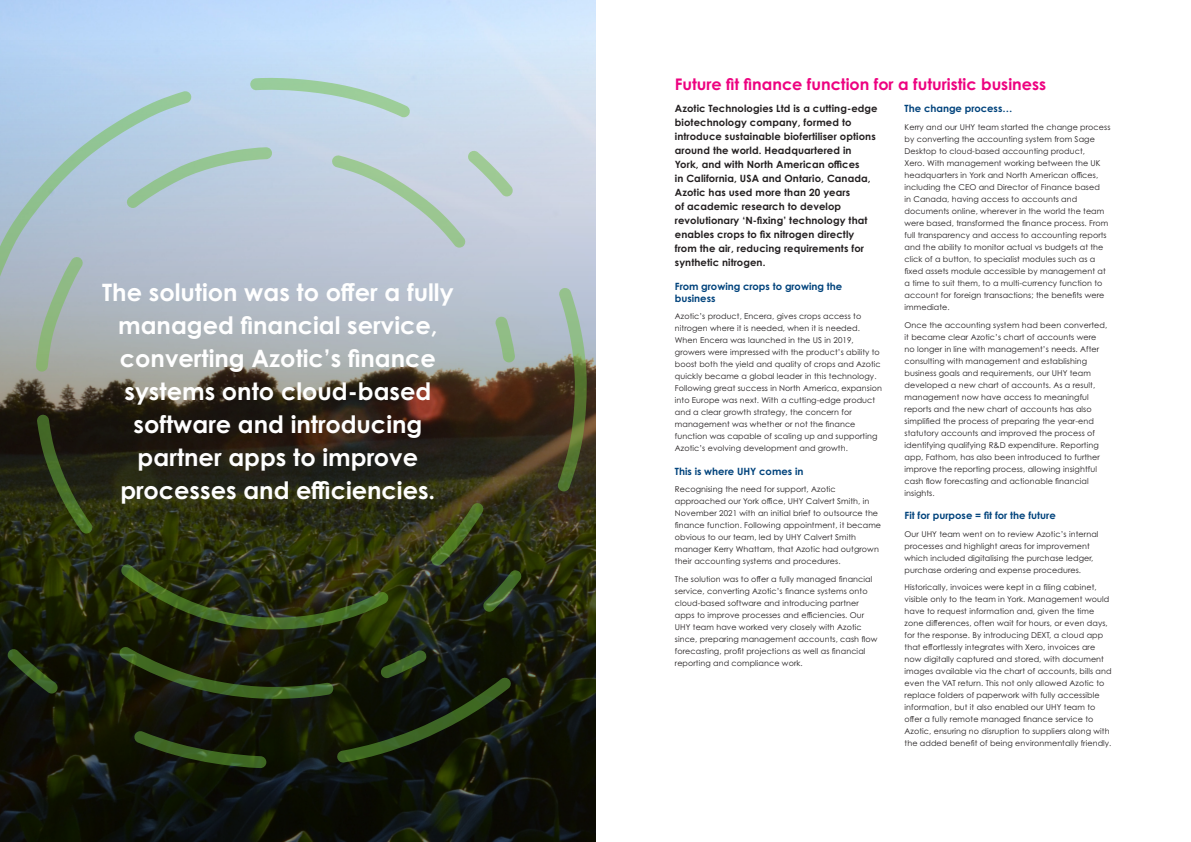
<style>
.page{position:relative;width:1191px;height:842px;background:#fff}
.page>*{position:absolute;margin:0;border:0;box-sizing:border-box;transform-origin:0 0}
.Pull_Quote_-_Large{font:700 24px/33px "Century Gothic Pro";color:#fff;text-align:center}
.Page_title_-_16pt{font:700 16px "Century Gothic Pro";color:#ed0280}
.Body_intro{font:700 10px/14px "Century Gothic Pro";letter-spacing:.01em;color:#231f20}
.Subtitle_-_10pt{font:700 10px/12px "Century Gothic Pro";color:#01437c}
.Body_Text{font:8px/12px "Century Gothic Pro";letter-spacing:.01em;color:#231f20}
</style>
<div class="page">
<svg style="left:0;top:37px;width:595px;height:805px;background:#43463d"></svg>
<svg style="left:37px;top:414px;width:56px;height:119px;background:#283114"></svg>
<svg style="left:120px;top:564px;width:269px;height:65px;background:#2c3813"></svg>
<svg style="left:430px;top:502px;width:92px;height:110px;background:#2e3616"></svg>
<svg style="left:557px;top:287px;width:30px;height:204px;background:#6c7558"></svg>
<svg style="left:0;top:78px;width:515px;height:294px;background:#b4c4ce"></svg>
<svg style="left:7px;top:648px;width:51px;height:45px;background:#202f15"></svg>
<svg style="left:119px;top:646px;width:392px;height:122px;background:#18210c"></svg>
<p class="Pull_Quote_-_Large" style="left:102px;top:276px;width:353px">The solution was to offer a fully managed financial service, converting Azotic’s finance systems onto cloud-based software and introducing partner apps to improve processes and efficiencies.</p>
<p class="Page_title_-_16pt" style="left:675px;top:74px;width:373px">Future fit finance function for a futuristic business</p>
<p class="Body_intro" style="left:675px;top:101px;width:204px">Azotic Technologies Ltd is a cutting-edge biotechnology company, formed to introduce sustainable biofertiliser options around the world. Headquartered in York, and with North American offices<br>in California, USA and Ontario, Canada, Azotic has used more than 20 years<br>of academic research to develop revolutionary ‘N-fixing’ technology that enables crops to fix nitrogen directly from the air, reducing requirements for synthetic nitrogen.</p>
<p class="Subtitle_-_10pt" style="left:675px;top:280px;width:169px">From growing crops to growing the business</p>
<p class="Body_Text" style="left:675px;top:310px;width:208px">Azotic’s product, Encera, gives crops access to nitrogen where it is needed, when it is needed.<br>When Encera was launched in the US in 2019, growers were impressed with the product’s ability to boost both the yield and quality of crops and Azotic quickly became a global leader in this technology.<br>Following great success in North America, expansion into Europe was next. With a cutting-edge product and a clear growth strategy, the concern for management was whether or not the finance function was capable of scaling up and supporting Azotic’s evolving development and growth.</p>
<p class="Subtitle_-_10pt" style="left:675px;top:465px;width:130px">This is where UHY comes in</p>
<p class="Body_Text" style="left:675px;top:483px;width:208px">Recognising the need for support, Azotic approached our York office, UHY Calvert Smith, in November 2021 with an initial brief to outsource the finance function. Following appointment, it became obvious to our team, led by UHY Calvert Smith manager Kerry Whattam, that Azotic had outgrown their accounting systems and procedures.</p>
<p class="Body_Text" style="left:675px;top:573px;width:204px">The solution was to offer a fully managed financial service, converting Azotic’s finance systems onto cloud-based software and introducing partner apps to improve processes and efficiencies. Our UHY team have worked very closely with Azotic since, preparing management accounts, cash flow forecasting, profit projections as well as financial reporting and compliance work.</p>
<p class="Subtitle_-_10pt" style="left:904px;top:102px;width:109px">The change process…</p>
<p class="Body_Text" style="left:904px;top:121px;width:207px">Kerry and our UHY team started the change process by converting the accounting system from Sage Desktop to cloud-based accounting product,<br>Xero. With management working between the UK headquarters in York and North American offices, including the CEO and Director of Finance based<br>in Canada, having access to accounts and documents online, wherever in the world the team were based, transformed the finance process. From full transparency and access to accounting reports and the ability to monitor actual vs budgets at the click of a button, to specialist modules such as a fixed assets module accessible by management at a time to suit them, to a multi-currency function to account for foreign transactions; the benefits were immediate.</p>
<p class="Body_Text" style="left:904px;top:319px;width:204px">Once the accounting system had been converted, it became clear Azotic’s chart of accounts were no longer in line with management’s needs. After consulting with management and establishing business goals and requirements, our UHY team developed a new chart of accounts. As a result, management now have access to meaningful reports and the new chart of accounts has also simplified the process of preparing the year-end statutory accounts and improved the process of identifying qualifying R&amp;D expenditure. Reporting app, Fathom, has also been introduced to further improve the reporting process, allowing insightful cash flow forecasting and actionable financial insights.</p>
<p class="Subtitle_-_10pt" style="left:904px;top:509px;width:153px">Fit for purpose = fit for the future</p>
<p class="Body_Text" style="left:904px;top:528px;width:195px">Our UHY team went on to review Azotic’s internal processes and highlight areas for improvement which included digitalising the purchase ledger, purchase ordering and expense procedures.</p>
<p class="Body_Text" style="left:904px;top:581px;width:208px">Historically, invoices were kept in a filing cabinet, visible only to the team in York. Management would have to request information and, given the time zone differences, often wait for hours, or even days, for the response. By introducing DEXT, a cloud app that effortlessly integrates with Xero, invoices are now digitally captured and stored, with document images available via the chart of accounts, bills and even the VAT return. This not only allowed Azotic to replace folders of paperwork with fully accessible information, but it also enabled our UHY team to offer a fully remote managed finance service to Azotic, ensuring no disruption to suppliers along with the added benefit of being environmentally friendly.</p>
</div>
